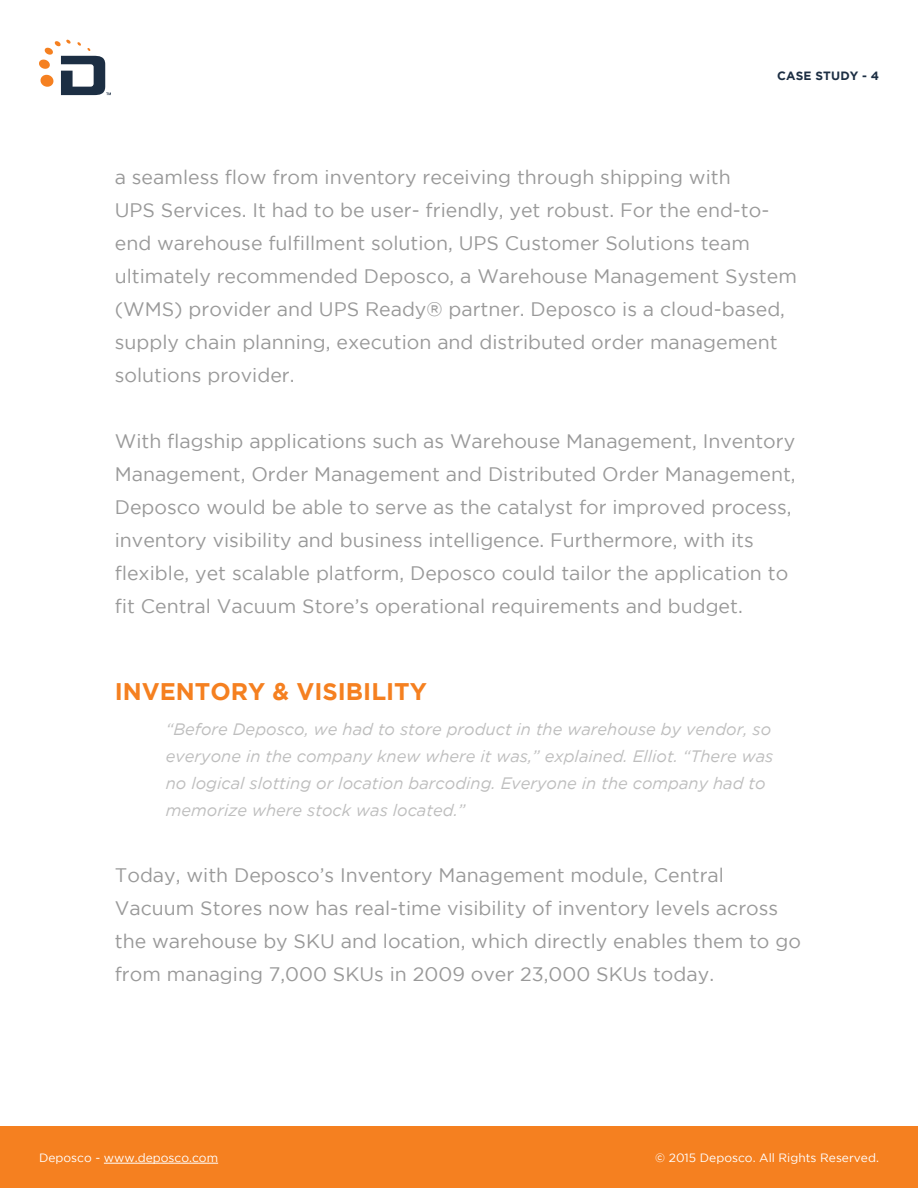
<style>
.page{position:relative;width:918px;height:1188px;background:#fff}
.page>*{position:absolute;margin:0;border:0;box-sizing:border-box;transform-origin:0 0}
.t1{font:700 24px "Gotham";color:#f58020}
.t2{font:19.5px/33px "Gotham";color:#999}
.t3{font:italic 16.5px/27px "Gotham";color:#bebebe}
.t4{font:12px "Gotham";color:#fff}
.t5{font:700 12px "Gotham";letter-spacing:.015em;color:#1c2e43}
</style>
<div class="page">
<div style="left:0;top:1127px;width:918px;height:61px;background:#f58020"></div>
<hr style="left:104px;top:1163px;width:114px;height:1px;background:#fff">
<svg style="left:39px;top:40px;width:72px;height:55px"></svg>
<p class="t5" style="left:777px;top:72px;width:103px">CASE STUDY - 4</p>
<p class="t2" style="left:115px;top:162px;width:684px">a seamless flow from inventory receiving through shipping with<br>UPS Services. It had to be user- friendly, yet robust. For the end-to&shy;end warehouse fulfillment solution, UPS Customer Solutions team ultimately recommended Deposco, a Warehouse Management System (WMS) provider and UPS Ready® partner. Deposco is a cloud-based, supply chain planning, execution and distributed order management solutions provider.</p>
<p class="t2" style="left:115px;top:426px;width:682px">With flagship applications such as Warehouse Management, Inventory Management, Order Management and Distributed Order Management, Deposco would be able to serve as the catalyst for improved process, inventory visibility and business intelligence. Furthermore, with its flexible, yet scalable platform, Deposco could tailor the application to fit Central Vacuum Store’s operational requirements and budget.</p>
<p class="t1" style="left:115px;top:682px;width:314px">INVENTORY &amp; VISIBILITY</p>
<p class="t3" style="left:166px;top:717px;width:609px">“Before Deposco, we had to store product in the warehouse by vendor, so everyone in the company knew where it was,” explained. Elliot. “There was no logical slotting or location barcoding. Everyone in the company had to memorize where stock was located.”</p>
<p class="t2" style="left:115px;top:860px;width:688px">Today, with Deposco’s Inventory Management module, Central Vacuum Stores now has real-time visibility of inventory levels across the warehouse by SKU and location, which directly enables them to go from managing 7,000 SKUs in 2009 over 23,000 SKUs today.</p>
<p class="t4" style="left:39px;top:1153px;width:181px">Deposco - www.deposco.com</p>
<p class="t4" style="left:655px;top:1153px;width:225px">© 2015 Deposco. All Rights Reserved.</p>
</div>
